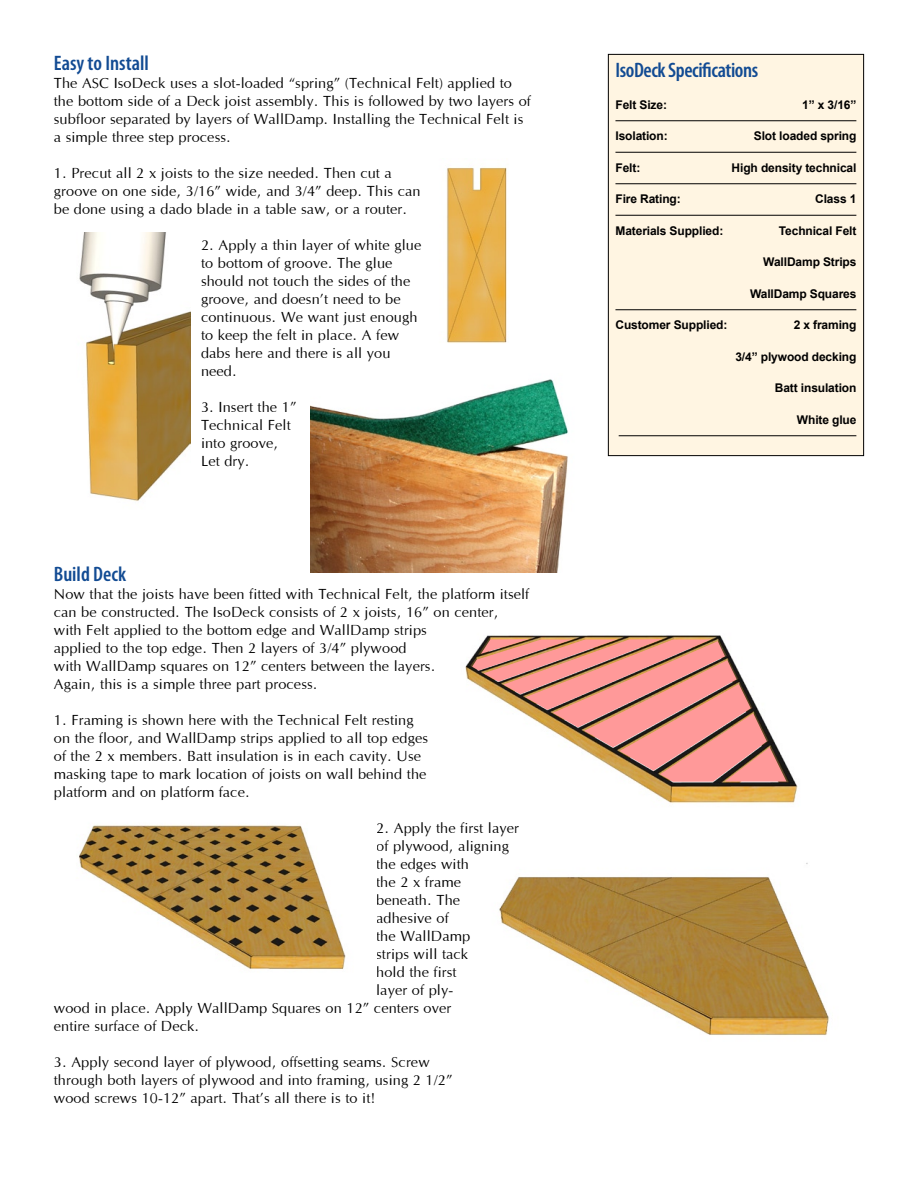
<style>
.page{position:relative;width:918px;height:1188px;background:#fff}
.page>*{position:absolute;margin:0;border:0;box-sizing:border-box;transform-origin:0 0}
.t1{font:600 condensed 21px "Myriad Pro";letter-spacing:-.005em;color:#124b93}
.t2{font:15px/18px "Optane";color:#000}
.t3{font:700 12px "Arial";letter-spacing:-.01em;color:#000}
</style>
<div class="page">
<img style="left:446px;top:167px;width:61px;height:176px">
<img style="left:79px;top:232px;width:112px;height:269px">
<img style="left:465px;top:635px;width:333px;height:169px">
<svg style="left:472px;top:639px;width:315px;height:143px"></svg>
<img style="left:79px;top:825px;width:267px;height:145px">
<img style="left:499px;top:863px;width:330px;height:173px">
<div style="left:608px;top:54px;width:256px;height:402px;background:#fff5e2"></div>
<hr style="left:615px;top:120px;width:241px;height:1px;background:#000">
<hr style="left:615px;top:152px;width:241px;height:1px;background:#000">
<hr style="left:615px;top:183px;width:241px;height:1px;background:#000">
<hr style="left:615px;top:215px;width:241px;height:1px;background:#000">
<hr style="left:615px;top:309px;width:241px;height:1px;background:#000">
<hr style="left:619px;top:435px;width:237px;height:1px;background:#000">
<div style="left:608px;top:54px;width:256px;height:402px;border:1px solid #000"></div>
<img style="left:310px;top:379px;width:258px;height:194px">
<p class="t1" style="left:54px;top:51px;width:97px">Easy to Install</p>
<p class="t2" style="left:54px;top:74px;width:479px">The ASC IsoDeck uses a slot-loaded “spring” (Technical Felt) applied to the bottom side of a Deck joist assembly. This is followed by two layers of subfloor separated by layers of WallDamp. Installing the Technical Felt is a simple three step process.</p>
<p class="t2" style="left:54px;top:164px;width:368px">1. Precut all 2 x joists to the size needed. Then cut a groove on one side, 3/16” wide, and 3/4” deep. This can be done using a dado blade in a table saw, or a router.</p>
<p class="t2" style="left:201px;top:236px;width:222px">2. Apply a thin layer of white glue to bottom of groove. The glue should not touch the sides of the groove, and doesn’t need to be continuous. We want just enough to keep the felt in place. A few dabs here and there is all you need.</p>
<p class="t2" style="left:201px;top:398px;width:97px">3. Insert the 1”<br>Technical Felt into groove,<br>Let dry.</p>
<p class="t1" style="left:54px;top:563px;width:74px">Build Deck</p>
<p class="t2" style="left:54px;top:585px;width:477px">Now that the joists have been fitted with Technical Felt, the platform itself can be constructed. The IsoDeck consists of 2 x joists, 16” on center, with Felt applied to the bottom edge and WallDamp strips<br>applied to the top edge. Then 2 layers of 3/4” plywood<br>with WallDamp squares on 12” centers between the layers.<br>Again, this is a simple three part process.</p>
<p class="t2" style="left:54px;top:711px;width:376px">1. Framing is shown here with the Technical Felt resting on the floor, and WallDamp strips applied to all top edges of the 2 x members. Batt insulation is in each cavity. Use masking tape to mark location of joists on wall behind the platform and on platform face.</p>
<p class="t2" style="left:376px;top:819px;width:144px">2. Apply the first layer</p>
<p class="t2" style="left:376px;top:837px;width:135px">of plywood, aligning</p>
<p class="t2" style="left:376px;top:855px;width:94px">the edges with</p>
<p class="t2" style="left:376px;top:873px;width:86px">the 2 x frame</p>
<p class="t2" style="left:376px;top:891px;width:86px">beneath. The</p>
<p class="t2" style="left:376px;top:909px;width:74px">adhesive of</p>
<p class="t2" style="left:376px;top:927px;width:96px">the WallDamp</p>
<p class="t2" style="left:376px;top:945px;width:94px">strips will tack</p>
<p class="t2" style="left:376px;top:963px;width:82px">hold the first</p>
<p class="t2" style="left:376px;top:981px;width:79px">layer of ply-</p>
<p class="t2" style="left:54px;top:999px;width:399px">wood in place. Apply WallDamp Squares on 12” centers over</p>
<p class="t2" style="left:54px;top:1017px;width:147px">entire surface of Deck.</p>
<p class="t2" style="left:54px;top:1053px;width:400px">3. Apply second layer of plywood, offsetting seams. Screw through both layers of plywood and into framing, using 2 1/2” wood screws 10-12” apart. That’s all there is to it!</p>
<p class="t1" style="left:615px;top:59px;width:144px">IsoDeckSpecifications</p>
<p class="t3" style="left:615px;top:97px;width:53px">Felt Size:</p>
<p class="t3" style="left:802px;top:97px;width:56px">1” x 3/16”</p>
<p class="t3" style="left:615px;top:128px;width:54px">Isolation:</p>
<p class="t3" style="left:754px;top:128px;width:104px">Slot loaded spring</p>
<p class="t3" style="left:615px;top:160px;width:26px">Felt:</p>
<p class="t3" style="left:732px;top:160px;width:126px">High density technical</p>
<p class="t3" style="left:615px;top:191px;width:67px">Fire Rating:</p>
<p class="t3" style="left:815px;top:191px;width:43px">Class 1</p>
<p class="t3" style="left:615px;top:223px;width:109px">Materials Supplied:</p>
<p class="t3" style="left:779px;top:223px;width:79px">Technical Felt</p>
<p class="t3" style="left:763px;top:254px;width:95px">WallDamp Strips</p>
<p class="t3" style="left:750px;top:286px;width:108px">WallDamp Squares</p>
<p class="t3" style="left:615px;top:317px;width:113px">Customer Supplied:</p>
<p class="t3" style="left:794px;top:317px;width:64px">2 x framing</p>
<p class="t3" style="left:735px;top:349px;width:123px">3/4” plywood decking</p>
<p class="t3" style="left:775px;top:380px;width:83px">Batt insulation</p>
<p class="t3" style="left:797px;top:412px;width:61px">White glue</p>
</div>
